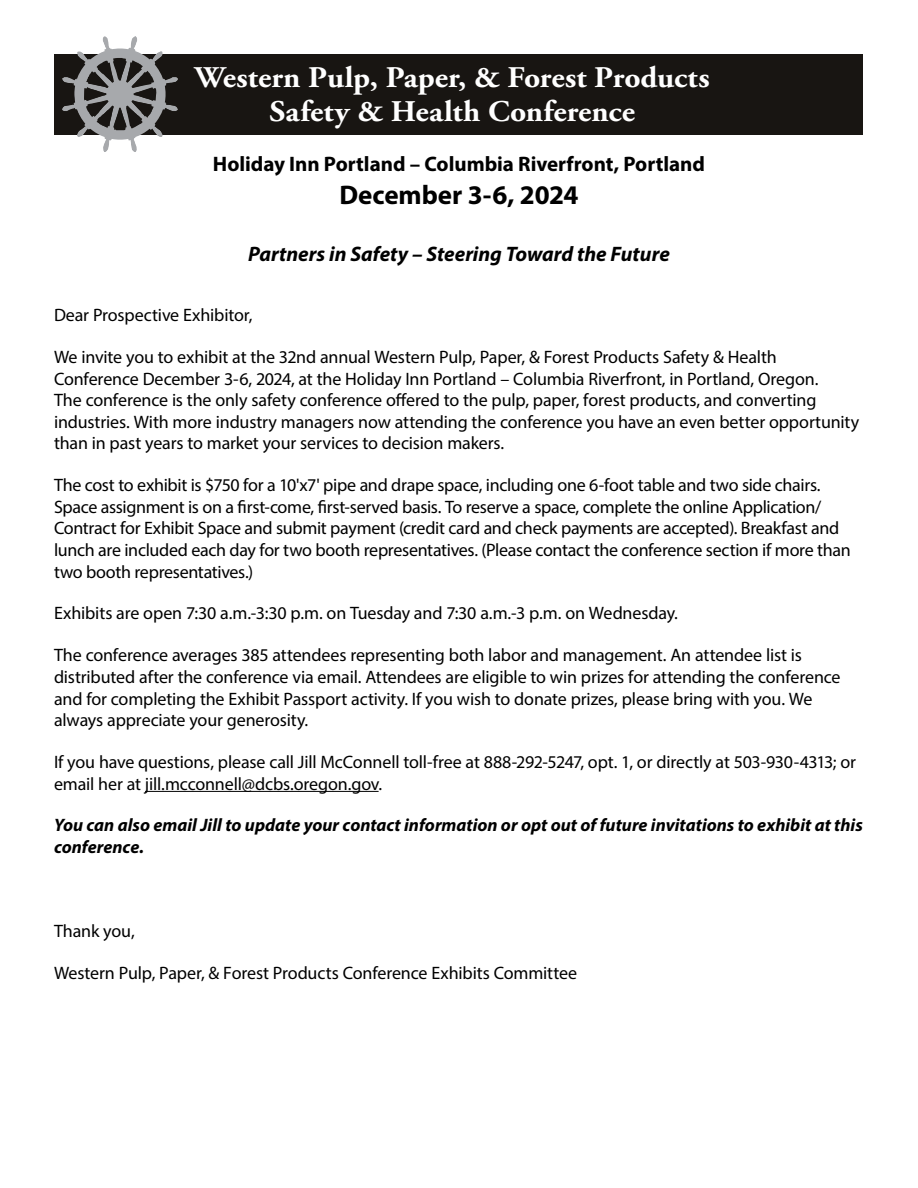
<style>
.page{position:relative;width:918px;height:1188px;background:#fff}
.page>*{position:absolute;margin:0;border:0;box-sizing:border-box;transform-origin:0 0}
.t1{font:700 30px/34.5px "Adobe Garamond Pro";color:#fff;text-align:center;scale:1.05 1}
.t2{font:700 27px "Myriad Pro";letter-spacing:-.005em;color:#000}
.t3{font:700 21px "Myriad Pro";color:#000}
.t4{font:italic 700 21px "Myriad Pro";color:#000}
.t5{font:18px/21.6px "Myriad Pro";letter-spacing:-.01em;color:#000}
.t6{font:italic 700 18px/21.6px "Myriad Pro";color:#000}
</style>
<div class="page">
<div style="left:55px;top:54px;width:808px;height:80px;background:#181512"></div>
<hr style="left:145px;top:791px;width:234px;height:1px;background:#000">
<svg style="left:62px;top:36px;width:116px;height:116px"></svg>
<h1 class="t1" style="left:195px;top:61px;width:492px">Western Pulp, Paper, &amp; Forest Products<br>Safety &amp; Health Conference</h1>
<p class="t3" style="left:213px;top:150px;width:494px">Holiday Inn Portland – Columbia Riverfront, Portland</p>
<h2 class="t2" style="left:339px;top:177px;width:241px">December 3-6, 2024</h2>
<p class="t4" style="left:248px;top:240px;width:423px">Partners in Safety – Steering Toward the Future</p>
<p class="t5" style="left:54px;top:304px;width:200px">Dear Prospective Exhibitor,</p>
<p class="t5" style="left:54px;top:346px;width:807px">We invite you to exhibit at the 32nd annual Western Pulp, Paper, &amp; Forest Products Safety &amp; Health Conference December 3-6, 2024, at the Holiday Inn Portland – Columbia Riverfront, in Portland, Oregon.<br>The conference is the only safety conference offered to the pulp, paper, forest products, and converting industries. With more industry managers now attending the conference you have an even better opportunity than in past years to market your services to decision makers.</p>
<p class="t5" style="left:54px;top:474px;width:798px">The cost to exhibit is $750 for a 10'x7' pipe and drape space, including one 6-foot table and two side chairs.<br>Space assignment is on a first-come, first-served basis. To reserve a space, complete the online Application/ Contract for Exhibit Space and submit payment (credit card and check payments are accepted). Breakfast and lunch are included each day for two booth representatives. (Please contact the conference section if more than two booth representatives.)</p>
<p class="t5" style="left:54px;top:602px;width:625px">Exhibits are open 7:30 a.m.-3:30 p.m. on Tuesday and 7:30 a.m.-3 p.m. on Wednesday.</p>
<p class="t5" style="left:54px;top:644px;width:788px">The conference averages 385 attendees representing both labor and management. An attendee list is distributed after the conference via email. Attendees are eligible to win prizes for attending the conference and for completing the Exhibit Passport activity. If you wish to donate prizes, please bring with you. We always appreciate your generosity.</p>
<p class="t5" style="left:54px;top:751px;width:804px">If you have questions, please call Jill McConnell toll-free at 888-292-5247, opt. 1, or directly at 503-930-4313; or email her at jill.mcconnell@dcbs.oregon.gov.</p>
<p class="t6" style="left:54px;top:814px;width:810px">You can also email Jill to update your contact information or opt out of future invitations to exhibit at this conference.</p>
<p class="t5" style="left:54px;top:920px;width:82px">Thank you,</p>
<p class="t5" style="left:54px;top:961px;width:525px">Western Pulp, Paper, &amp; Forest Products Conference Exhibits Committee</p>
</div>
